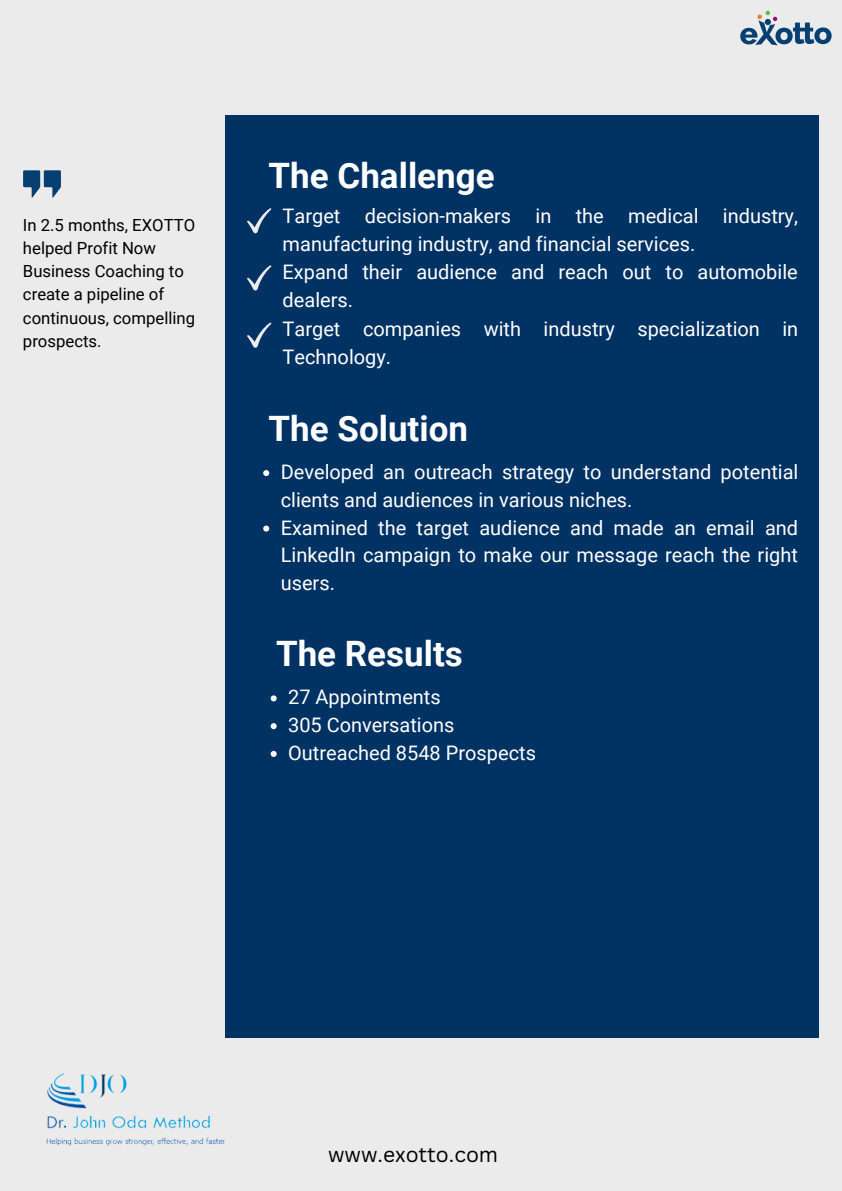
<style>
.page{position:relative;width:842px;height:1191px;background:#fff}
.page>*{position:absolute;margin:0;border:0;box-sizing:border-box;transform-origin:0 0}
.t1{font:700 35px "Roboto";color:#fff}
.t2{font:21px "Canva Sans";color:#000}
.t3{font:20px/27.7px "Roboto";color:#fff}
.t4{font:16.7px/23.2px "Roboto";color:#000}
</style>
<div class="page">
<div style="left:0;top:0;width:842px;height:1190px;background:#ebebeb"></div>
<div style="left:225px;top:115px;width:593px;height:923px;background:#003264"></div>
<svg style="left:247px;top:208px;width:24px;height:25px"></svg>
<svg style="left:23px;top:170px;width:38px;height:28px"></svg>
<img style="left:740px;top:10px;width:92px;height:36px">
<svg style="left:247px;top:265px;width:24px;height:25px"></svg>
<svg style="left:247px;top:322px;width:24px;height:26px"></svg>
<img style="left:46px;top:1073px;width:179px;height:73px">
<svg style="left:263px;top:470px;width:6px;height:6px"></svg>
<svg style="left:263px;top:525px;width:6px;height:6px"></svg>
<svg style="left:271px;top:695px;width:6px;height:6px"></svg>
<svg style="left:271px;top:723px;width:6px;height:6px"></svg>
<svg style="left:271px;top:750px;width:6px;height:6px"></svg>
<p class="t4" style="left:23px;top:213px;width:174px">In 2.5 months, EXOTTO helped Profit Now<br>Business Coaching to create a pipeline of continuous, compelling prospects.</p>
<p class="t1" style="left:269px;top:155px;width:227px">The Challenge</p>
<p class="t3" style="left:283px;top:202px;width:517px">Target decision-makers in the medical industry, manufacturing industry, and financial services.</p>
<p class="t3" style="left:283px;top:259px;width:517px">Expand their audience and reach out to automobile dealers.</p>
<p class="t3" style="left:283px;top:315px;width:517px">Target companies with industry specialization in<br>Technology.</p>
<p class="t1" style="left:269px;top:408px;width:201px">The Solution</p>
<p class="t3" style="left:281px;top:458px;width:519px">Developed an outreach strategy to understand potential clients and audiences in various niches.</p>
<p class="t3" style="left:281px;top:514px;width:519px;text-align:justify">Examined the target audience and made an email and LinkedIn campaign to make our message reach the right users.</p>
<p class="t1" style="left:276px;top:633px;width:188px">The Results</p>
<p class="t3" style="left:288px;top:683px;width:154px">27 Appointments</p>
<p class="t3" style="left:288px;top:711px;width:168px">305 Conversations</p>
<p class="t3" style="left:288px;top:739px;width:249px">Outreached 8548 Prospects</p>
<p class="t2" style="left:328px;top:1139px;width:172px">www.exotto.com</p>
</div>
